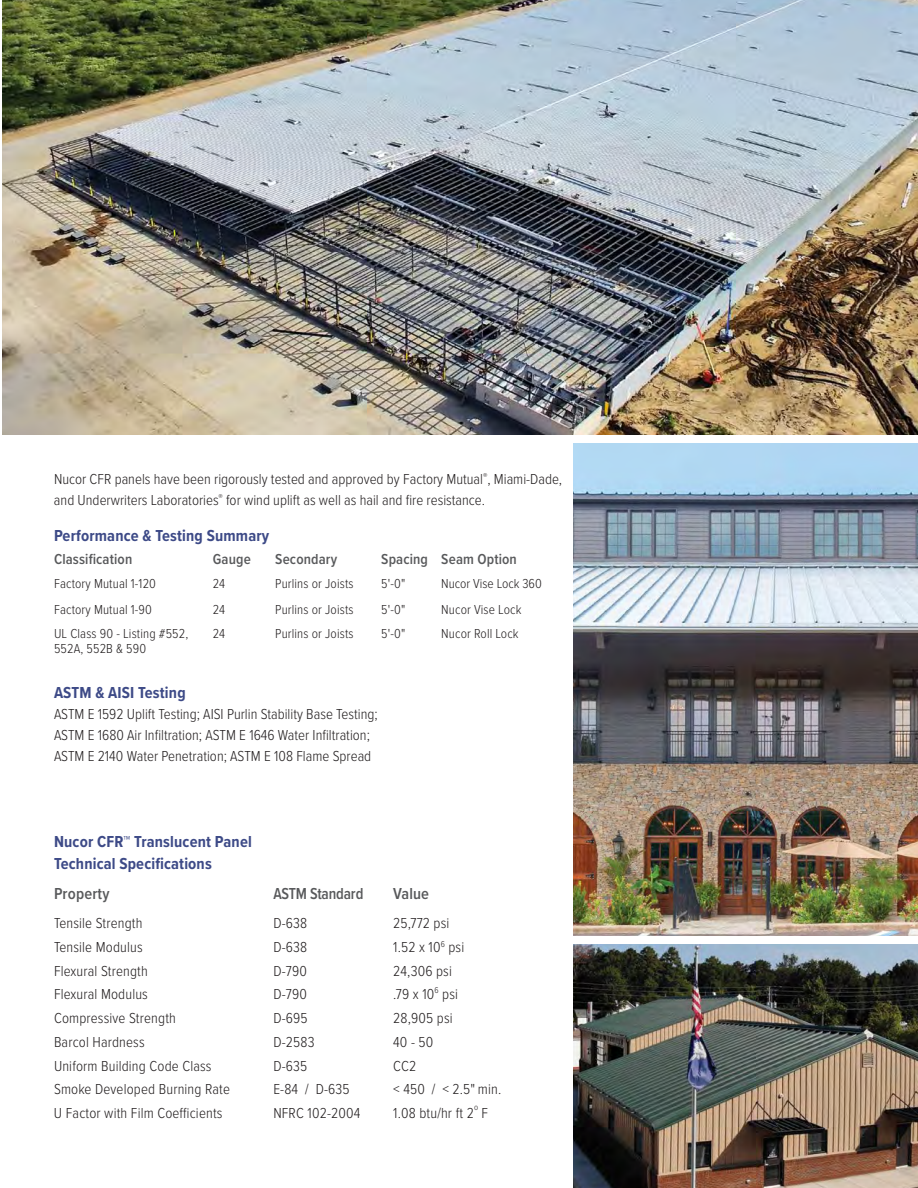
<style>
.page{position:relative;width:918px;height:1188px;background:#fff}
.page>*{position:absolute;margin:0;border:0;box-sizing:border-box;transform-origin:0 0}
.t1{font:700 16.5px/22.5px "Proxima Nova Cond";letter-spacing:.01em;color:#3d4a87}
.t2{font:600 16.5px "Proxima Nova Cond";letter-spacing:-.01em;color:#58595b;scale:.95 1}
.t3{font:600 16.5px "Proxima Nova Cond";letter-spacing:.01em;color:#58595b}
.t4{font:600 16.5px "Proxima Nova Cond";letter-spacing:-.01em;color:#58595b}
.t5{font:300 15px/21px "Proxima Nova Cond";color:#231f20}
.t6{font:600 15px "Proxima Nova Cond";letter-spacing:.01em;color:#58595b}
.t7{font:300 13.5px/15px "Proxima Nova Cond";letter-spacing:.01em;color:#231f20}
.t8{font:300 8.7px "Proxima Nova Cond";color:#231f20}
</style>
<div class="page">
<img style="left:574px;top:444px;width:344px;height:492px">
<img style="left:2px;top:0;width:916px;height:435px">
<img style="left:574px;top:944px;width:344px;height:244px">
<p class="t5" style="left:54px;top:468px;width:510px">Nucor CFR panels have been rigorously tested and approved by Factory Mutual<sup>®</sup>, Miami-Dade, and Underwriters Laboratories<sup>®</sup> for wind uplift as well as hail and fire resistance.</p>
<p class="t1" style="left:54px;top:524px;width:217px">Performance &amp; Testing Summary</p>
<p class="t6" style="left:54px;top:548px;width:80px">Classification</p>
<p class="t6" style="left:213px;top:548px;width:40px">Gauge</p>
<p class="t6" style="left:275px;top:548px;width:63px">Secondary</p>
<p class="t6" style="left:381px;top:548px;width:137px">Spacing Seam Option</p>
<p class="t7" style="left:54px;top:575px;width:104px">Factory Mutual 1-120</p>
<p class="t7" style="left:213px;top:575px;width:14px">24</p>
<p class="t7" style="left:275px;top:575px;width:80px">Purlins or Joists</p>
<p class="t7" style="left:381px;top:575px;width:26px">5'-0"</p>
<p class="t7" style="left:441px;top:575px;width:102px">Nucor Vise Lock 360</p>
<p class="t7" style="left:54px;top:601px;width:100px">Factory Mutual 1-90</p>
<p class="t7" style="left:213px;top:601px;width:14px">24</p>
<p class="t7" style="left:275px;top:601px;width:80px">Purlins or Joists</p>
<p class="t7" style="left:381px;top:601px;width:26px">5'-0"</p>
<p class="t7" style="left:441px;top:601px;width:82px">Nucor Vise Lock</p>
<p class="t7" style="left:54px;top:626px;width:136px">UL Class 90 - Listing #552,<br>552A, 552B &amp; 590</p>
<p class="t7" style="left:213px;top:626px;width:14px">24</p>
<p class="t7" style="left:275px;top:626px;width:80px">Purlins or Joists</p>
<p class="t7" style="left:381px;top:626px;width:26px">5'-0"</p>
<p class="t7" style="left:441px;top:626px;width:79px">Nucor Roll Lock</p>
<p class="t1" style="left:54px;top:681px;width:133px">ASTM &amp; AISI Testing</p>
<p class="t5" style="left:54px;top:703px;width:325px">ASTM E 1592 Uplift Testing; AISI Purlin Stability Base Testing;<br>ASTM E 1680 Air Infiltration; ASTM E 1646 Water Infiltration;<br>ASTM E 2140 Water Penetration; ASTM E 108 Flame Spread</p>
<p class="t1" style="left:54px;top:830px;width:199px">Nucor CFR™ Translucent Panel<br>Technical Specifications</p>
<p class="t3" style="left:54px;top:882px;width:57px">Property</p>
<p class="t2" style="left:273px;top:882px;width:96px">ASTM Standard</p>
<p class="t4" style="left:393px;top:882px;width:37px">Value</p>
<p class="t5" style="left:54px;top:912px;width:90px">Tensile Strength</p>
<p class="t5" style="left:273px;top:912px;width:35px">D-638</p>
<p class="t5" style="left:393px;top:912px;width:58px">25,772 psi</p>
<p class="t5" style="left:54px;top:936px;width:90px">Tensile Modulus</p>
<p class="t5" style="left:273px;top:936px;width:35px">D-638</p>
<p class="t5" style="left:393px;top:936px;width:73px">1.52 x 10<sup>6</sup> psi</p>
<p class="t5" style="left:54px;top:959px;width:95px">Flexural Strength</p>
<p class="t5" style="left:273px;top:959px;width:35px">D-790</p>
<p class="t5" style="left:393px;top:959px;width:60px">24,306 psi</p>
<p class="t5" style="left:54px;top:983px;width:95px">Flexural Modulus</p>
<p class="t5" style="left:273px;top:983px;width:35px">D-790</p>
<p class="t5" style="left:393px;top:983px;width:66px">.79 x 10<sup>6</sup> psi</p>
<p class="t5" style="left:54px;top:1007px;width:123px">Compressive Strength</p>
<p class="t5" style="left:273px;top:1007px;width:36px">D-695</p>
<p class="t5" style="left:393px;top:1007px;width:61px">28,905 psi</p>
<p class="t5" style="left:54px;top:1031px;width:92px">Barcol Hardness</p>
<p class="t5" style="left:273px;top:1031px;width:43px">D-2583</p>
<p class="t5" style="left:393px;top:1031px;width:42px">40 - 50</p>
<p class="t5" style="left:54px;top:1054px;width:159px">Uniform Building Code Class</p>
<p class="t5" style="left:273px;top:1054px;width:35px">D-635</p>
<p class="t5" style="left:393px;top:1054px;width:25px">CC2</p>
<p class="t5" style="left:54px;top:1078px;width:177px">Smoke Developed Burning Rate</p>
<p class="t5" style="left:273px;top:1078px;width:78px">E-84 / D-635</p>
<p class="t5" style="left:393px;top:1078px;width:110px">&lt; 450 / &lt; 2.5" min.</p>
<p class="t5" style="left:54px;top:1102px;width:170px">U Factor with Film Coefficients</p>
<p class="t5" style="left:273px;top:1102px;width:89px">NFRC 102-2004</p>
<p class="t5" style="left:393px;top:1102px;width:82px">1.08 btu/hr ft 2</p>
<p class="t8" style="left:474px;top:1101px;width:6px">o</p>
<p class="t5" style="left:482px;top:1102px;width:8px">F</p>
</div>
